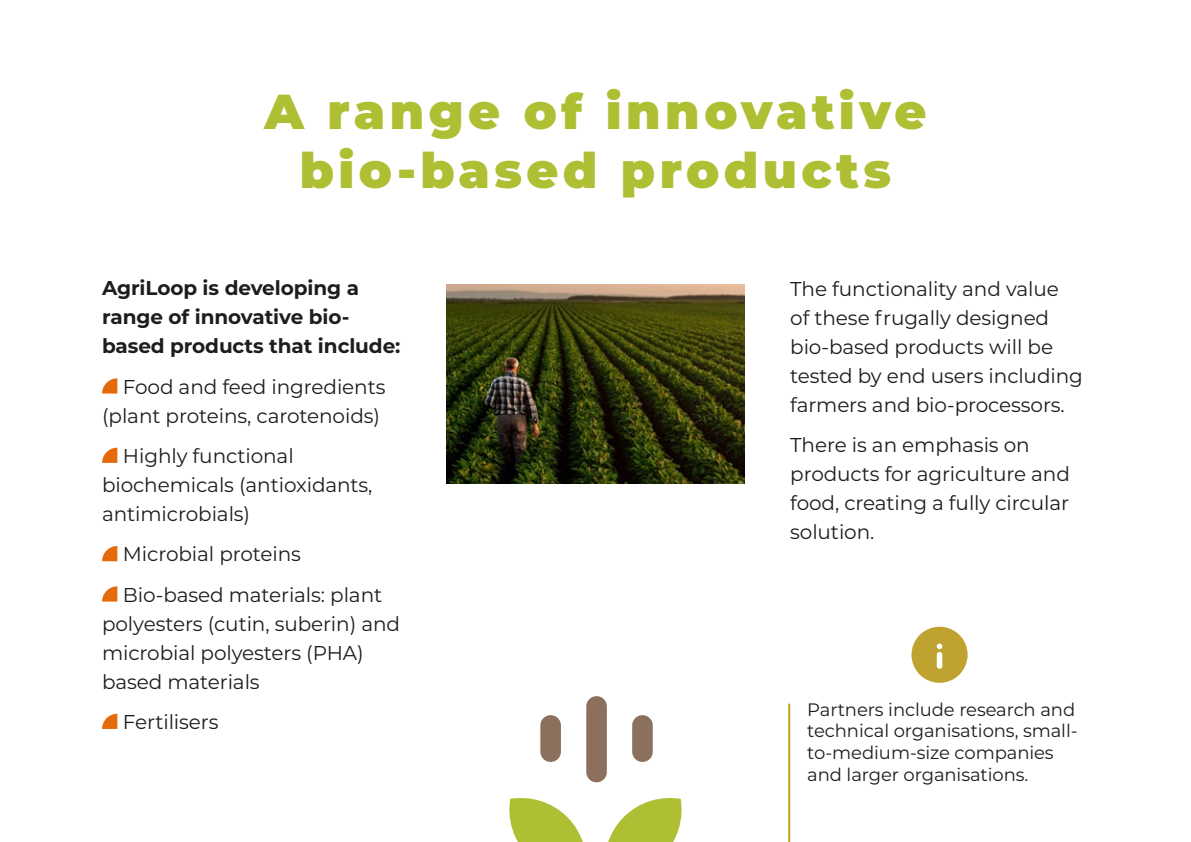
<style>
.page{position:relative;width:1191px;height:842px;background:#fff}
.page>*{position:absolute;margin:0;border:0;box-sizing:border-box;transform-origin:0 0}
.t1{font:900 49px/58.8px "Montserrat";letter-spacing:.09em;color:#aebf33;text-align:center}
.t2{font:20px/29px "Montserrat";letter-spacing:-.005em;color:#1d1d1b}
.t3{font:700 20px/29px "Montserrat";letter-spacing:-.005em;color:#1d1d1b}
.t4{font:18px/21.6px "Montserrat";letter-spacing:-.005em;color:#1d1d1b}
</style>
<div class="page">
<div style="left:586px;top:696px;width:21px;height:86px;background:#8b705d;border-radius:10px"></div>
<div style="left:540px;top:715px;width:21px;height:47px;background:#8b705d;border-radius:10px"></div>
<div style="left:632px;top:715px;width:21px;height:47px;background:#8b705d;border-radius:10px"></div>
<svg style="left:509px;top:798px;width:74px;height:44px"></svg>
<svg style="left:608px;top:798px;width:74px;height:44px"></svg>
<svg style="left:102px;top:378px;width:15px;height:16px"></svg>
<svg style="left:102px;top:448px;width:15px;height:15px"></svg>
<svg style="left:102px;top:546px;width:15px;height:15px"></svg>
<svg style="left:102px;top:586px;width:15px;height:16px"></svg>
<svg style="left:102px;top:714px;width:15px;height:15px"></svg>
<svg style="left:911px;top:627px;width:56px;height:56px"></svg>
<img style="left:446px;top:284px;width:299px;height:200px">
<hr style="left:788px;top:704px;width:2px;height:138px;background:#c0a231">
<h1 class="t1" style="left:264px;top:79px;width:663px">A range of innovative bio-based products</h1>
<p class="t3" style="left:102px;top:273px;width:300px">AgriLoop is developing a range of innovative bio&shy;based products that include:</p>
<p class="t2" style="left:102px;top:371px;width:285px;text-align:right">Food and feed ingredients (plant proteins, carotenoids)</p>
<p class="t2" style="left:102px;top:441px;width:272px;text-indent:21px">Highly functional biochemicals (antioxidants, antimicrobials)</p>
<p class="t2" style="left:123px;top:533px;width:261px;line-height:40.4px">Microbial proteins<br>Bio-based materials: plant</p>
<p class="t2" style="left:102px;top:608px;width:299px">polyesters (cutin, suberin) and microbial polyesters (PHA) based materials</p>
<p class="t2" style="left:123px;top:707px;width:97px">Fertilisers</p>
<p class="t2" style="left:790px;top:273px;width:294px">The functionality and value of these frugally designed bio-based products will be tested by end users including farmers and bio-processors.</p>
<p class="t2" style="left:790px;top:430px;width:281px">There is an emphasis on products for agriculture and food, creating a fully circular solution.</p>
<p class="t4" style="left:807px;top:698px;width:272px">Partners include research and technical organisations, small&shy;to-medium-size companies and larger organisations.</p>
</div>
